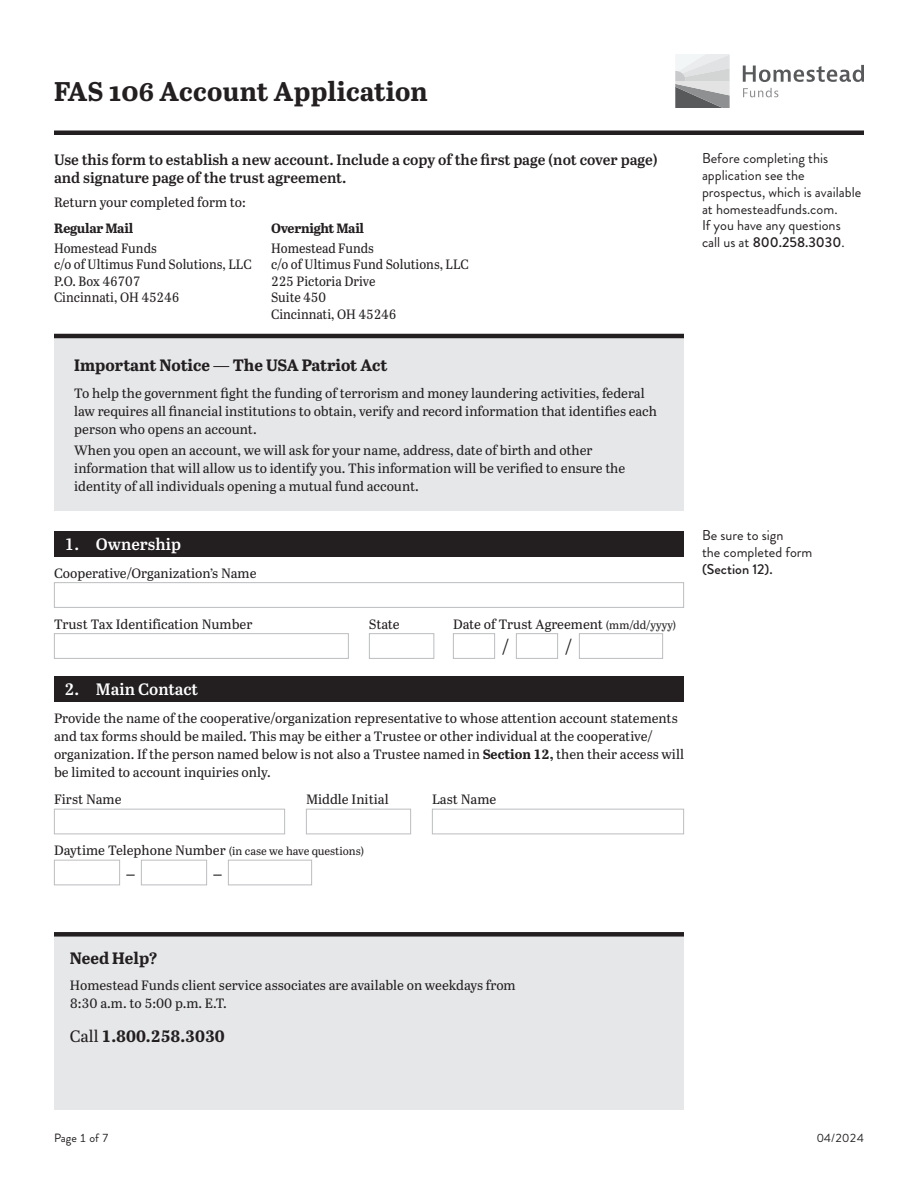
<style>
.page{position:relative;width:918px;height:1188px;background:#fff}
.page>*{position:absolute;margin:0;border:0;box-sizing:border-box;transform-origin:0 0}
.t1{font:700 27px "Abril Text";letter-spacing:.01em;color:#231f20}
.t2{font:18px "Abril Text";color:#231f20}
.t3{font:700 16.5px "Abril Text";color:#231f20}
.t4{font:600 16.5px "Abril Text";color:#fff}
.t5{font:600 15px/18px "Abril Text";color:#231f20}
.t6{font:14.25px/16.8px "Brandon Grotesque";color:#231f20}
.t7{font:500 14.25px "Brandon Grotesque";color:#231f20}
.t8{font:13.5px/18px "Abril Text";color:#231f20}
.t9{font:13.5px/16.5px "Abril Text";color:#231f20;scale:.94 1}
.t10{font:700 13.5px "Abril Text";letter-spacing:-.02em;color:#231f20}
.t11{font:12px "Brandon Grotesque";color:#231f20}
.t12{font:11.25px "Abril Text";color:#231f20}
.s1{font-size:11.25px}
.s2{font-weight:700}
.s3{font-size:13.5px}
.s4{font-weight:500}
.s5{font-weight:400}
</style>
<div class="page">
<svg style="left:743px;top:65px;width:121px;height:17px"></svg>
<svg style="left:743px;top:88px;width:35px;height:9px"></svg>
<svg style="left:675px;top:54px;width:55px;height:54px;background:#bdbfc0"></svg>
<div style="left:54px;top:130px;width:810px;height:5px;background:#231f20"></div>
<div style="left:54px;top:531px;width:630px;height:26px;background:#231f20"></div>
<div style="left:54px;top:582px;width:630px;height:26px;background:#fff;border:1px solid #bcbdc0"></div>
<div style="left:54px;top:633px;width:295px;height:26px;background:#fff;border:1px solid #bcbdc0"></div>
<div style="left:369px;top:633px;width:65px;height:26px;background:#fff;border:1px solid #bcbdc0"></div>
<div style="left:453px;top:633px;width:42px;height:26px;background:#fff;border:1px solid #bcbdc0"></div>
<div style="left:516px;top:633px;width:42px;height:26px;background:#fff;border:1px solid #bcbdc0"></div>
<div style="left:579px;top:633px;width:84px;height:26px;background:#fff;border:1px solid #bcbdc0"></div>
<div style="left:54px;top:676px;width:630px;height:26px;background:#231f20"></div>
<div style="left:54px;top:809px;width:231px;height:25px;background:#fff;border:1px solid #bcbdc0"></div>
<div style="left:306px;top:809px;width:105px;height:25px;background:#fff;border:1px solid #bcbdc0"></div>
<div style="left:432px;top:809px;width:252px;height:25px;background:#fff;border:1px solid #bcbdc0"></div>
<div style="left:54px;top:860px;width:66px;height:25px;background:#fff;border:1px solid #bcbdc0"></div>
<div style="left:141px;top:860px;width:66px;height:25px;background:#fff;border:1px solid #bcbdc0"></div>
<div style="left:228px;top:860px;width:84px;height:25px;background:#fff;border:1px solid #bcbdc0"></div>
<div style="left:54px;top:338px;width:630px;height:173px;background:#e6e7e9"></div>
<hr style="left:54px;top:334px;width:630px;height:4px;background:#231f20">
<div style="left:54px;top:935px;width:630px;height:175px;background:#e6e7e9"></div>
<div style="left:54px;top:932px;width:630px;height:5px;background:#231f20"></div>
<h1 class="t1" style="left:54px;top:72px;width:375px">FAS 106 Account Application</h1>
<p class="t5" style="left:54px;top:150px;width:605px">Use this form to establish a new account. Include a copy of the first page (not cover page) and signature page of the trust agreement.</p>
<p class="t8" style="left:54px;top:193px;width:193px">Return your completed form to:</p>
<p class="t10" style="left:54px;top:218px;width:81px">Regular Mail</p>
<p class="t9" style="left:54px;top:239px;width:212px">Homestead Funds<br>c/o of Ultimus Fund Solutions, LLC<br>P.O. Box 46707<br>Cincinnati, OH 45246</p>
<p class="t10" style="left:271px;top:218px;width:95px">Overnight Mail</p>
<p class="t9" style="left:271px;top:239px;width:212px">Homestead Funds<br>c/o of Ultimus Fund Solutions, LLC<br>225 Pictoria Drive<br>Suite 450<br>Cincinnati, OH 45246</p>
<p class="t3" style="left:74px;top:353px;width:315px">Important Notice — The USA Patriot Act</p>
<p class="t8" style="left:74px;top:383px;width:584px">To help the government fight the funding of terrorism and money laundering activities, federal law requires all financial institutions to obtain, verify and record information that identifies each person who opens an account.</p>
<p class="t8" style="left:74px;top:440px;width:553px">When you open an account, we will ask for your name, address, date of birth and other information that will allow us to identify you. This information will be verified to ensure the identity of all individuals opening a mutual fund account.</p>
<p class="t4" style="left:64px;top:532px;width:118px">1. Ownership</p>
<p class="t8" style="left:54px;top:563px;width:204px">Cooperative/Organization’s Name</p>
<p class="t8" style="left:54px;top:614px;width:200px">Trust Tax Identification Number</p>
<p class="t8" style="left:369px;top:614px;width:32px">State</p>
<p class="t8" style="left:453px;top:614px;width:225px">Date of Trust Agreement <span class="s1">(mm/dd/yyyy)</span></p>
<h2 class="t2" style="left:502px;top:634px;width:8px">/</h2>
<h2 class="t2" style="left:565px;top:634px;width:8px">/</h2>
<p class="t4" style="left:64px;top:677px;width:135px">2. Main Contact</p>
<p class="t8" style="left:54px;top:708px;width:631px">Provide the name of the cooperative/organization representative to whose attention account statements and tax forms should be mailed. This may be either a Trustee or other individual at the cooperative/ organization. If the person named below is not also a Trustee named in <span class="s2">Section 12,</span> then their access will be limited to account inquiries only.</p>
<p class="t8" style="left:54px;top:790px;width:69px">First Name</p>
<p class="t8" style="left:306px;top:790px;width:84px">Middle Initial</p>
<p class="t8" style="left:432px;top:790px;width:66px">Last Name</p>
<p class="t12" style="left:54px;top:843px;width:312px"><span class="s3">Daytime Telephone Number</span> (in case we have questions)</p>
<h2 class="t2" style="left:126px;top:860px;width:10px">–</h2>
<h2 class="t2" style="left:213px;top:860px;width:10px">–</h2>
<p class="t6" style="left:702px;top:150px;width:161px">Before completing this application see the prospectus, which is available at homesteadfunds.com.<br>If you have any questions call us at <span class="s4">800.258.3030</span>.</p>
<p class="t6" style="left:702px;top:527px;width:112px">Be sure to sign<br>the completed form</p>
<p class="t7" style="left:702px;top:559px;width:72px">(Section 12).</p>
<p class="t3" style="left:70px;top:946px;width:89px">Need Help?</p>
<p class="t8" style="left:70px;top:976px;width:448px">Homestead Funds client service associates are available on weekdays from<br>8:30 a.m. to 5:00 p.m. E.T.</p>
<p class="t3" style="left:70px;top:1024px;width:157px"><span class="s5">Call</span> 1.800.258.3030</p>
<p class="t11" style="left:54px;top:1130px;width:56px">Page 1 of 7</p>
<p class="t11" style="left:817px;top:1130px;width:49px">04/2024</p>
</div>
